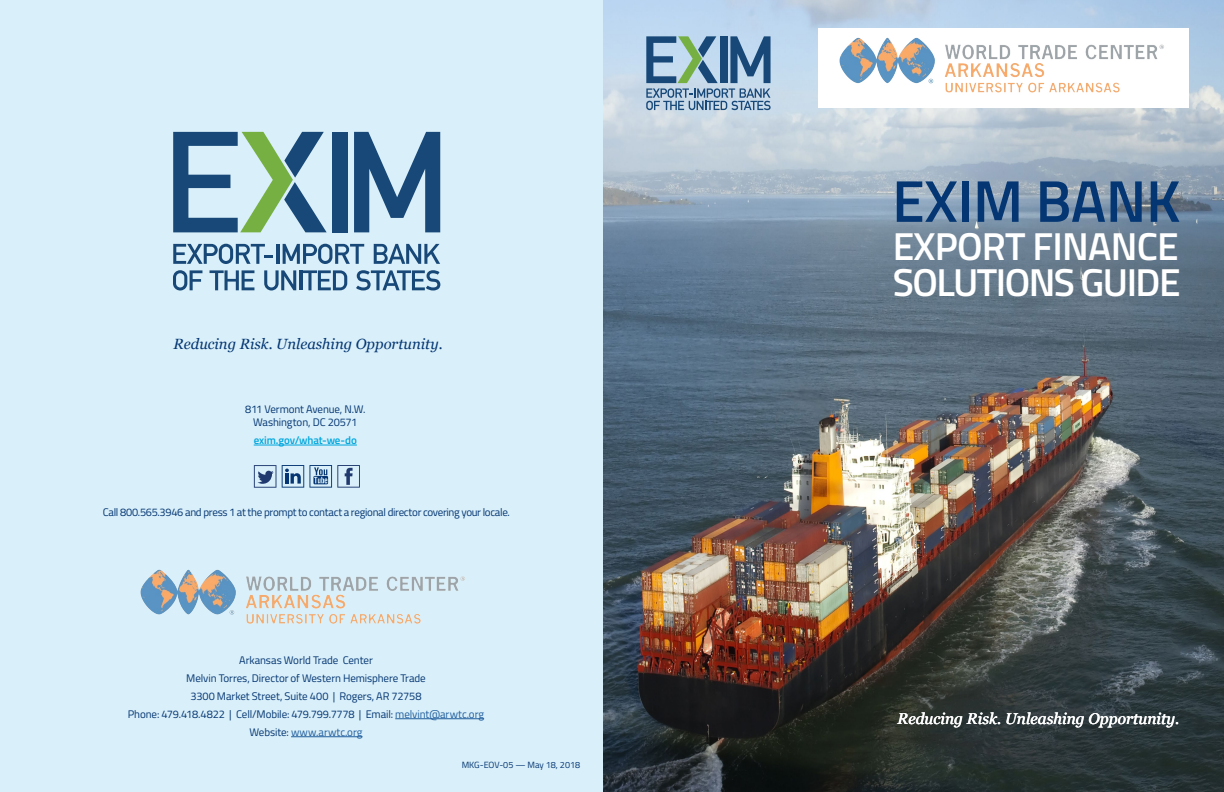
<style>
.page{position:relative;width:1224px;height:792px;background:#fff}
.page>*{position:absolute;margin:0;border:0;box-sizing:border-box;transform-origin:0 0}
.t1{font:600 59px "Titillium Web";letter-spacing:-.005em;color:#043673}
.t2{font:600 39px "Titillium Web";letter-spacing:-.04em;color:#fff}
.t3{font:600 39px "Titillium Web";letter-spacing:-.02em;color:#fff}
.t4{font:italic 15.5px "Georgia";color:#fff}
.t5{font:italic 14.8px "Georgia";color:#043673}
.t6{font:11px/18px "Titillium Web";letter-spacing:-.01em;color:#043673;text-align:center}
.t7{font:11px "Titillium Web";letter-spacing:-.03em;color:#043673}
.t8{font:11px "Titillium Web";letter-spacing:-.005em;color:#215e9e}
.t9{font:600 11px "Titillium Web";letter-spacing:-.01em;color:#00a7de}
.t10{font:9px "Titillium Web";color:#043673}
.s1{color:#215e9e}
.s2{color:#043673}
</style>
<div class="page">
<div style="left:0;top:0;width:603px;height:792px;background:#d9eff9"></div>
<img style="left:603px;top:0;width:621px;height:792px">
<svg style="left:646px;top:36px;width:125px;height:74px;background:#7fa0b8"></svg>
<hr style="left:254px;top:445px;width:103px;height:1px;background:#00a7de">
<svg style="left:173px;top:270px;width:29px;height:21px"></svg>
<svg style="left:210px;top:270px;width:44px;height:20px"></svg>
<svg style="left:264px;top:270px;width:32px;height:21px"></svg>
<hr style="left:299px;top:270px;width:3px;height:20px;background:#174878">
<svg style="left:303px;top:270px;width:44px;height:20px"></svg>
<svg style="left:356px;top:270px;width:84px;height:21px"></svg>
<svg style="left:173px;top:244px;width:100px;height:20px"></svg>
<hr style="left:276px;top:244px;width:3px;height:20px;background:#174878">
<svg style="left:283px;top:244px;width:81px;height:20px"></svg>
<svg style="left:374px;top:244px;width:66px;height:20px"></svg>
<div style="left:332px;top:132px;width:16px;height:100px;background:#174878"></div>
<svg style="left:354px;top:132px;width:86px;height:100px"></svg>
<svg style="left:173px;top:132px;width:154px;height:100px"></svg>
<hr style="left:395px;top:719px;width:89px;height:1px;background:#215e9e">
<hr style="left:291px;top:737px;width:71px;height:1px;background:#215e9e">
<svg style="left:282px;top:465px;width:78px;height:23px"></svg>
<svg style="left:254px;top:465px;width:22px;height:23px"></svg>
<img style="left:140px;top:569px;width:325px;height:55px">
<img style="left:819px;top:28px;width:370px;height:80px">
<p class="t5" style="left:173px;top:335px;width:271px">Reducing Risk. Unleashing Opportunity.</p>
<p class="t6" style="left:245px;top:400px;width:122px">811 Vermont Avenue, N.W.</p>
<p class="t6" style="left:253px;top:413px;width:106px">Washington, DC 20571</p>
<p class="t9" style="left:254px;top:432px;width:105px">exim.gov/what-we-do</p>
<p class="t7" style="left:103px;top:504px;width:409px">Call 800.565.3946 and press 1 at the prompt to contact a regional director covering your locale.</p>
<p class="t6" style="left:186px;top:650px;width:241px">Arkansas World Trade Center<br>Melvin Torres, Director of Western Hemisphere Trade</p>
<p class="t6" style="left:190px;top:686px;width:233px">3300 Market Street, Suite 400 | Rogers, AR 72758</p>
<p class="t6" style="left:128px;top:704px;width:358px">Phone: 479.418.4822 | Cell/Mobile: 479.799.7778 | Email: <span class="s1">melvint@arwtc.org</span></p>
<p class="t8" style="left:250px;top:724px;width:114px"><span class="s2">Website:</span> www.arwtc.org</p>
<p class="t10" style="left:462px;top:758px;width:120px">MKG-EOV-05 — May 18, 2018</p>
<p class="t1" style="left:892px;top:157px;width:290px">EXIM BANK</p>
<p class="t3" style="left:893px;top:217px;width:287px">EXPORT FINANCE</p>
<p class="t2" style="left:893px;top:253px;width:289px">SOLUTIONS GUIDE</p>
<p class="t4" style="left:898px;top:709px;width:283px">Reducing Risk. Unleashing Opportunity.</p>
</div>
